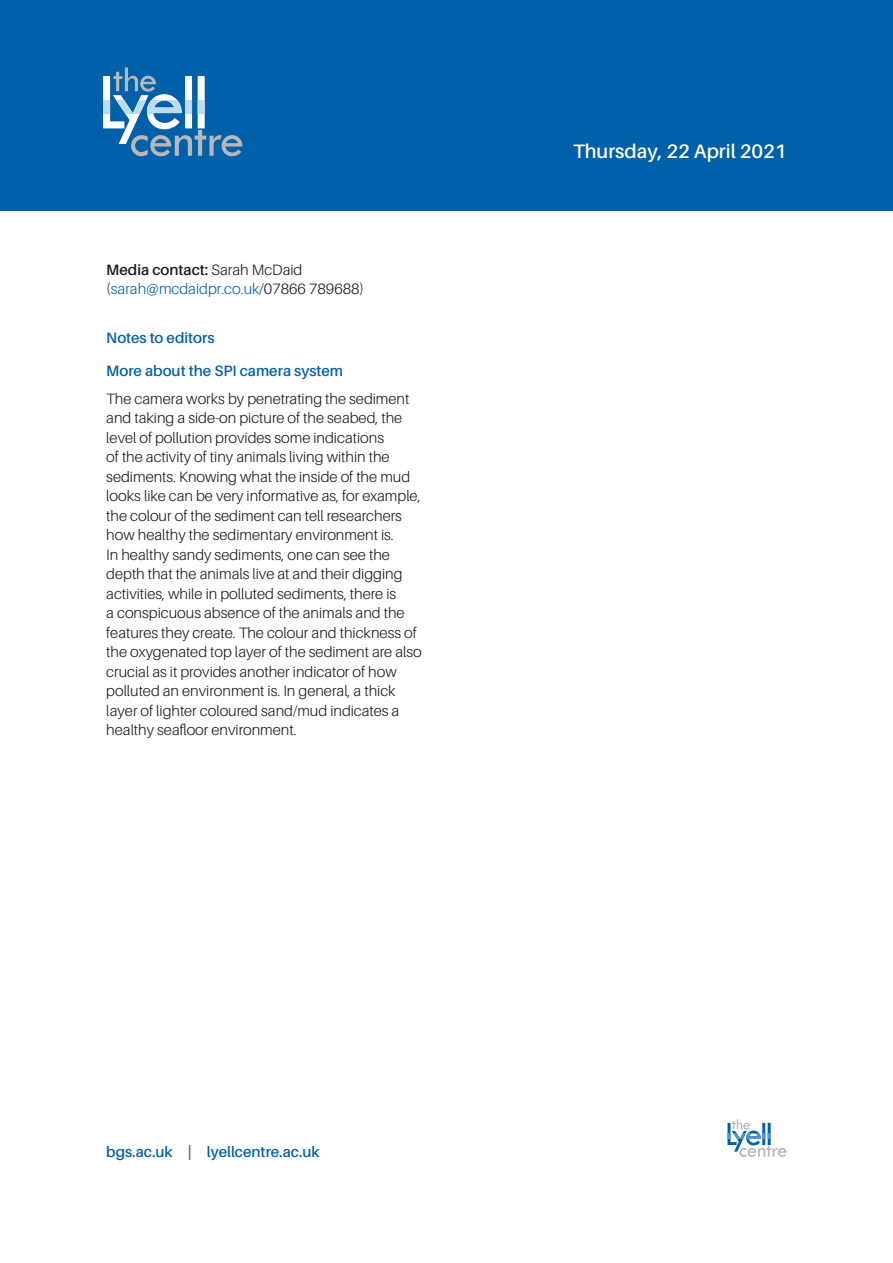
<style>
.page{position:relative;width:893px;height:1263px;background:#fff}
.page>*{position:absolute;margin:0;border:0;box-sizing:border-box;transform-origin:0 0}
.t1{font:600 19.5px "Aileron";color:#fff}
.t2{font:300 15px/19.5px "Aileron";color:#1a171c}
.t3{font:600 15px "Aileron";color:#0060a9}
.s1{font-weight:600}
.s2{color:#0060a9}
</style>
<div class="page">
<div style="left:0;top:0;width:893px;height:210px;background:#0060a9"></div>
<svg style="left:103px;top:67px;width:139px;height:89px"></svg>
<svg style="left:727px;top:1119px;width:60px;height:38px"></svg>
<p class="t2" style="left:106px;top:260px;width:259px"><span class="s1">Media contact:</span> Sarah McDaid (<span class="s2">sarah@mcdaidpr.co.uk</span>/07866 789688)</p>
<p class="t3" style="left:106px;top:330px;width:110px">Notes to editors</p>
<p class="t3" style="left:106px;top:362px;width:238px">More about the SPI camera system</p>
<p class="t2" style="left:106px;top:389px;width:317px">The camera works by penetrating the sediment and taking a side-on picture of the seabed, the level of pollution provides some indications<br>of the activity of tiny animals living within the sediments. Knowing what the inside of the mud looks like can be very informative as, for example, the colour of the sediment can tell researchers how healthy the sedimentary environment is.<br>In healthy sandy sediments, one can see the depth that the animals live at and their digging activities, while in polluted sediments, there is<br>a conspicuous absence of the animals and the features they create. The colour and thickness of the oxygenated top layer of the sediment are also crucial as it provides another indicator of how polluted an environment is. In general, a thick layer of lighter coloured sand/mud indicates a healthy seafloor environment.</p>
<p class="t1" style="left:573px;top:140px;width:215px">Thursday, 22 April 2021</p>
<p class="t3" style="left:106px;top:1143px;width:215px">bgs.ac.uk | lyellcentre.ac.uk</p>
</div>
